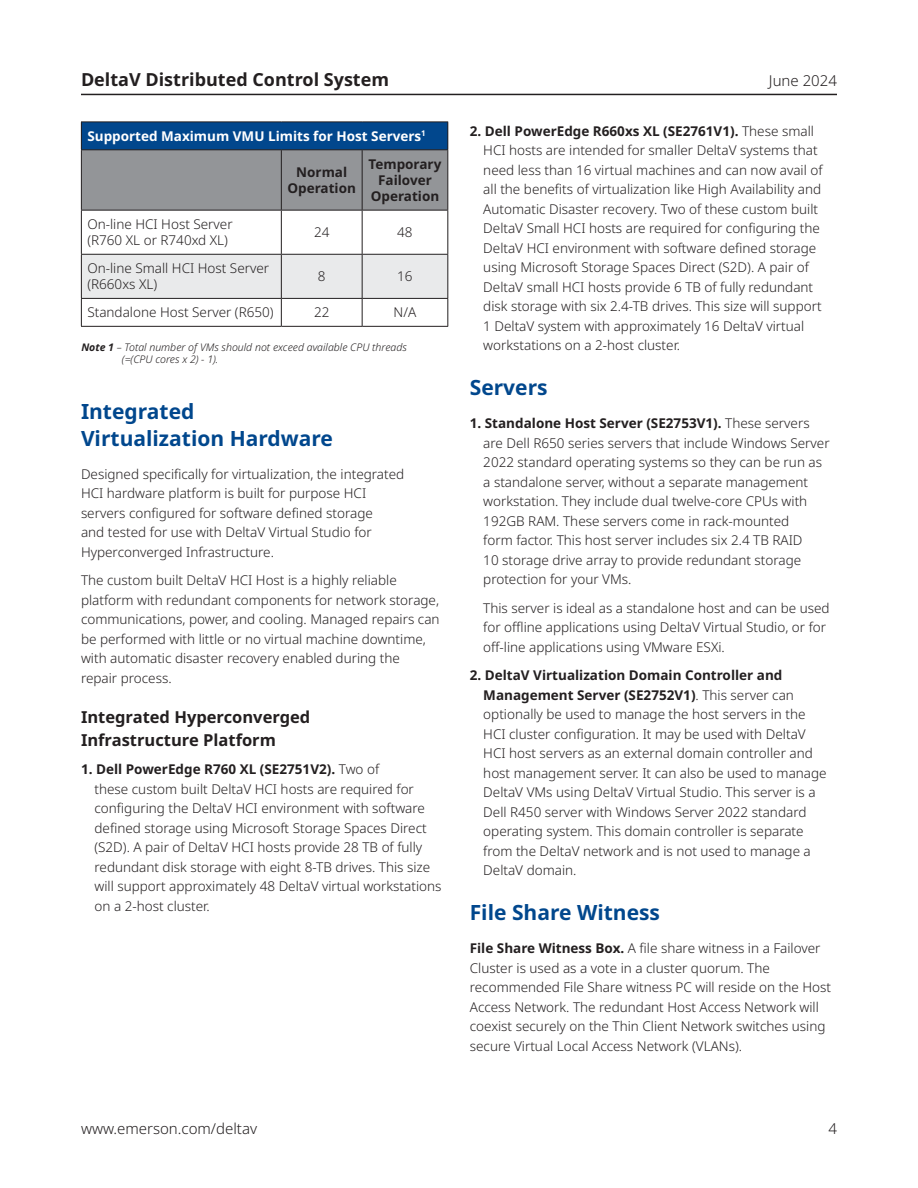
<style>
.page{position:relative;width:918px;height:1188px;background:#fff}
.page>*{position:absolute;margin:0;border:0;box-sizing:border-box;transform-origin:0 0}
.Subhead_1{font:700 21px/27px "Noto Sans";color:#01478d}
.t1{font:700 18px "Noto Sans";color:#231f20}
.Subhead_2{font:700 16.5px/22.5px "Noto Sans";color:#231f20}
.t2{font:300 15px "Noto Sans";color:#231f20}
.Numbered_Body_Text_2{font:300 13.5px/19.5px "Noto Sans";color:#231f20}
.Body_Text{font:300 13.5px/19.5px "Noto Sans";color:#231f20}
.Indented_Body_Text{font:300 13.5px/19.5px "Noto Sans";color:#231f20}
.Table_Text{font:300 13.5px/16.2px "Noto Sans";color:#231f20}
.Table_Text-2{font:700 13.5px/16.2px "Noto Sans";color:#231f20;text-align:center}
.Table_Header_-_White{font:700 13.5px "Noto Sans";color:#fff}
.Notes{font:italic 300 10.5px/12px "Noto Sans";color:#231f20}
.s1{font-weight:700}
</style>
<div class="page">
<hr style="left:81px;top:94px;width:756px;height:1px;background:#231f20">
<svg style="left:81px;top:122px;width:367px;height:88px;background:#647b92"></svg>
<hr style="left:81px;top:149px;width:200px;height:1px;background:#231f20">
<hr style="left:81px;top:150px;width:1px;height:60px;background:#231f20">
<hr style="left:281px;top:149px;width:81px;height:1px;background:#231f20">
<hr style="left:281px;top:150px;width:1px;height:60px;background:#231f20">
<hr style="left:362px;top:149px;width:86px;height:1px;background:#231f20">
<hr style="left:362px;top:150px;width:1px;height:60px;background:#231f20">
<hr style="left:447px;top:150px;width:1px;height:60px;background:#231f20">
<hr style="left:81px;top:210px;width:200px;height:1px;background:#231f20">
<hr style="left:81px;top:211px;width:1px;height:43px;background:#231f20">
<hr style="left:281px;top:210px;width:81px;height:1px;background:#231f20">
<hr style="left:281px;top:211px;width:1px;height:43px;background:#231f20">
<hr style="left:362px;top:210px;width:86px;height:1px;background:#231f20">
<hr style="left:362px;top:211px;width:1px;height:43px;background:#231f20">
<hr style="left:447px;top:211px;width:1px;height:43px;background:#231f20">
<svg style="left:81px;top:254px;width:367px;height:72px"></svg>
<hr style="left:81px;top:326px;width:200px;height:1px;background:#231f20">
<hr style="left:281px;top:326px;width:81px;height:1px;background:#231f20">
<hr style="left:362px;top:326px;width:86px;height:1px;background:#231f20">
<h2 class="t1" style="left:81px;top:69px;width:310px">DeltaV Distributed Control System</h2>
<p class="t2" style="left:769px;top:72px;width:70px">June 2024</p>
<p class="Table_Header_-_White" style="left:87px;top:128px;width:340px">Supported Maximum VMU Limits for Host Servers<sup>1</sup></p>
<p class="Table_Text-2" style="left:288px;top:164px;width:70px">Normal<br>Operation</p>
<p class="Table_Text-2" style="left:369px;top:156px;width:74px">Temporary<br>Failover<br>Operation</p>
<p class="Table_Text" style="left:87px;top:216px;width:147px">On-line HCI Host Server (R760 XL or R740xd XL)</p>
<p class="Table_Text" style="left:314px;top:224px;width:17px">24</p>
<p class="Table_Text" style="left:397px;top:224px;width:17px">48</p>
<p class="Table_Text" style="left:87px;top:260px;width:183px">On-line Small HCI Host Server (R660xs XL)</p>
<p class="Table_Text" style="left:318px;top:269px;width:9px">8</p>
<p class="Table_Text" style="left:397px;top:269px;width:17px">16</p>
<p class="Table_Text" style="left:87px;top:305px;width:188px">Standalone Host Server (R650)</p>
<p class="Table_Text" style="left:314px;top:305px;width:17px">22</p>
<p class="Table_Text" style="left:394px;top:305px;width:24px">N/A</p>
<p class="Notes" style="left:122px;top:341px;width:287px;text-indent:-40px"><span class="s1">Note 1</span> – Total number of VMs should not exceed available CPU threads (=(CPU cores x 2) - 1).</p>
<p class="Subhead_1" style="left:81px;top:398px;width:254px">Integrated<br>Virtualization Hardware</p>
<p class="Body_Text" style="left:81px;top:464px;width:325px">Designed specifically for virtualization, the integrated HCI hardware platform is built for purpose HCI servers configured for software defined storage<br>and tested for use with DeltaV Virtual Studio for Hyperconverged Infrastructure.</p>
<p class="Body_Text" style="left:81px;top:571px;width:360px">The custom built DeltaV HCI Host is a highly reliable platform with redundant components for network storage, communications, power, and cooling. Managed repairs can be performed with little or no virtual machine downtime, with automatic disaster recovery enabled during the<br>repair process.</p>
<p class="Subhead_2" style="left:81px;top:706px;width:231px">Integrated Hyperconverged<br>Infrastructure Platform</p>
<p class="Numbered_Body_Text_2" style="left:94px;top:760px;width:349px;text-indent:-14px"><span class="s1">1. Dell PowerEdge R760 XL (SE2751V2).</span> Two of<br>these custom built DeltaV HCI hosts are required for configuring the DeltaV HCI environment with software defined storage using Microsoft Storage Spaces Direct (S2D). A pair of DeltaV HCI hosts provide 28 TB of fully redundant disk storage with eight 8-TB drives. This size will support approximately 48 DeltaV virtual workstations on a 2-host cluster.</p>
<p class="Numbered_Body_Text_2" style="left:483px;top:122px;width:341px;text-indent:-14px"><span class="s1">2. Dell PowerEdge R660xs XL (SE2761V1).</span> These small HCI hosts are intended for smaller DeltaV systems that need less than 16 virtual machines and can now avail of all the benefits of virtualization like High Availability and Automatic Disaster recovery. Two of these custom built DeltaV Small HCI hosts are required for configuring the DeltaV HCI environment with software defined storage using Microsoft Storage Spaces Direct (S2D). A pair of DeltaV small HCI hosts provide 6 TB of fully redundant disk storage with six 2.4-TB drives. This size will support 1 DeltaV system with approximately 16 DeltaV virtual workstations on a 2-host cluster.</p>
<p class="Subhead_1" style="left:470px;top:375px;width:79px">Servers</p>
<p class="Numbered_Body_Text_2" style="left:483px;top:414px;width:348px;text-indent:-14px"><span class="s1">1. Standalone Host Server (SE2753V1).</span> These servers are Dell R650 series servers that include Windows Server 2022 standard operating systems so they can be run as a standalone server, without a separate management workstation. They include dual twelve-core CPUs with 192GB RAM. These servers come in rack-mounted<br>form factor. This host server includes six 2.4 TB RAID<br>10 storage drive array to provide redundant storage protection for your VMs.</p>
<p class="Indented_Body_Text" style="left:483px;top:598px;width:348px">This server is ideal as a standalone host and can be used for offline applications using DeltaV Virtual Studio, or for off-line applications using VMware ESXi.</p>
<p class="Numbered_Body_Text_2" style="left:483px;top:666px;width:345px;text-indent:-14px"><span class="s1">2. DeltaV Virtualization Domain Controller and Management Server (SE2752V1)</span>. This server can optionally be used to manage the host servers in the HCI cluster configuration. It may be used with DeltaV HCI host servers as an external domain controller and host management server. It can also be used to manage DeltaV VMs using DeltaV Virtual Studio. This server is a Dell R450 server with Windows Server 2022 standard operating system. This domain controller is separate from the DeltaV network and is not used to manage a DeltaV domain.</p>
<p class="Subhead_1" style="left:470px;top:899px;width:192px">File Share Witness</p>
<p class="Body_Text" style="left:470px;top:939px;width:363px"><span class="s1">File Share Witness Box.</span> A file share witness in a Failover Cluster is used as a vote in a cluster quorum. The recommended File Share witness PC will reside on the Host Access Network. The redundant Host Access Network will coexist securely on the Thin Client Network switches using secure Virtual Local Access Network (VLANs).</p>
<p class="t2" style="left:81px;top:1120px;width:178px">www.emerson.com/deltav</p>
<p class="t2" style="left:828px;top:1120px;width:10px">4</p>
</div>
